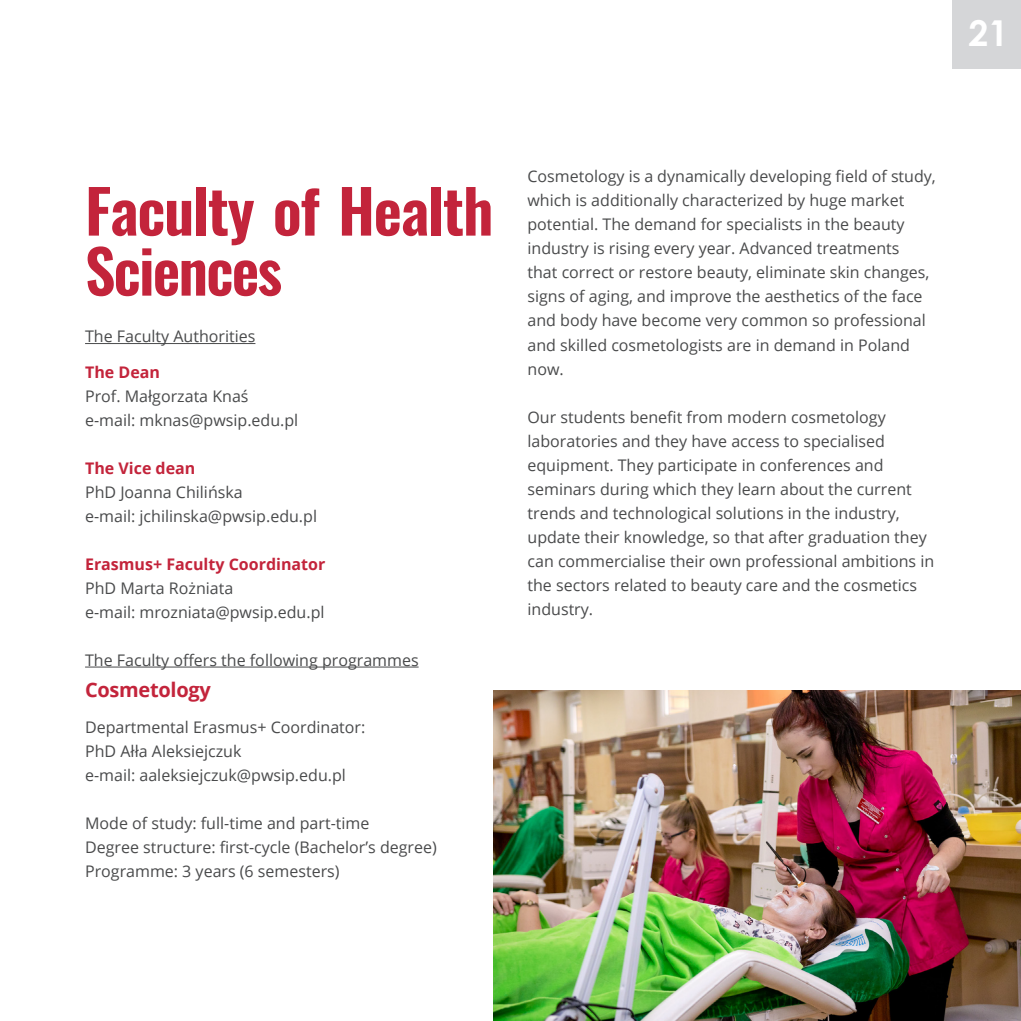
<style>
.page{position:relative;width:1021px;height:1021px;background:#fff}
.page>*{position:absolute;margin:0;border:0;box-sizing:border-box;transform-origin:0 0}
.akapit{font:600 60px/60px "Oswald";letter-spacing:-.025em;color:#c3243b}
.t1{font:700 35.6px "Century Gothic";color:#fff}
.t2{font:700 20px "Open Sans";letter-spacing:-.015em;color:#c3243b}
.treść_główna{font:16px/24px "Open Sans";color:#494a4b}
.treść_główna-2{font:700 16px/24px "Open Sans";color:#c3243b}
.s1{font-weight:700;color:#c3243b}
.s2{font-weight:400;color:#494a4b}
</style>
<div class="page">
<hr style="left:85px;top:343px;width:170px;height:1px;background:#494a4b">
<hr style="left:85px;top:666px;width:333px;height:1px;background:#494a4b">
<img style="left:493px;top:691px;width:527px;height:329px">
<div style="left:952px;top:0;width:68px;height:68px;background:#d5d6d8"></div>
<h2 class="t1" style="left:968px;top:6px;width:41px">21</h2>
<p class="akapit" style="left:85px;top:183px;width:410px">Faculty of Health<br>Sciences</p>
<h4 class="treść_główna" style="left:85px;top:324px;width:172px">The Faculty Authorities</h4>
<p class="treść_główna" style="left:85px;top:359px;width:165px"><span class="s1">The Dean<br></span>Prof. Małgorzata Knaś</p>
<p class="treść_główna" style="left:85px;top:407px;width:215px">e-mail: mknas@pwsip.edu.pl</p>
<p class="treść_główna" style="left:85px;top:455px;width:159px"><span class="s1">The Vice dean<br></span>PhD Joanna Chilińska</p>
<p class="treść_główna" style="left:85px;top:503px;width:233px">e-mail: jchilinska@pwsip.edu.pl</p>
<p class="treść_główna-2" style="left:85px;top:551px;width:242px">Erasmus+ Faculty Coordinator<br><span class="s2">PhD Marta Rożniata</span></p>
<p class="treść_główna" style="left:85px;top:599px;width:241px">e-mail: mrozniata@pwsip.edu.pl</p>
<h4 class="treść_główna" style="left:85px;top:647px;width:335px">The Faculty offers the following programmes</h4>
<h3 class="t2" style="left:85px;top:675px;width:127px">Cosmetology</h3>
<p class="treść_główna" style="left:85px;top:714px;width:282px">Departmental Erasmus+ Coordinator:</p>
<p class="treść_główna" style="left:85px;top:738px;width:158px">PhD Ałła Aleksiejczuk</p>
<p class="treść_główna" style="left:85px;top:762px;width:262px">e-mail: aaleksiejczuk@pwsip.edu.pl</p>
<p class="treść_główna" style="left:85px;top:810px;width:286px">Mode of study: full-time and part-time</p>
<p class="treść_główna" style="left:85px;top:834px;width:353px">Degree structure: first-cycle (Bachelor’s degree)</p>
<p class="treść_główna" style="left:85px;top:858px;width:256px">Programme: 3 years (6 semesters)</p>
<p class="treść_główna" style="left:527px;top:164px;width:410px">Cosmetology is a dynamically developing field of study, which is additionally characterized by huge market potential. The demand for specialists in the beauty industry is rising every year. Advanced treatments<br>that correct or restore beauty, eliminate skin changes, signs of aging, and improve the aesthetics of the face and body have become very common so professional and skilled cosmetologists are in demand in Poland now.</p>
<p class="treść_główna" style="left:527px;top:404px;width:408px">Our students benefit from modern cosmetology laboratories and they have access to specialised equipment. They participate in conferences and seminars during which they learn about the current trends and technological solutions in the industry, update their knowledge, so that after graduation they can commercialise their own professional ambitions in the sectors related to beauty care and the cosmetics industry.</p>
</div>
